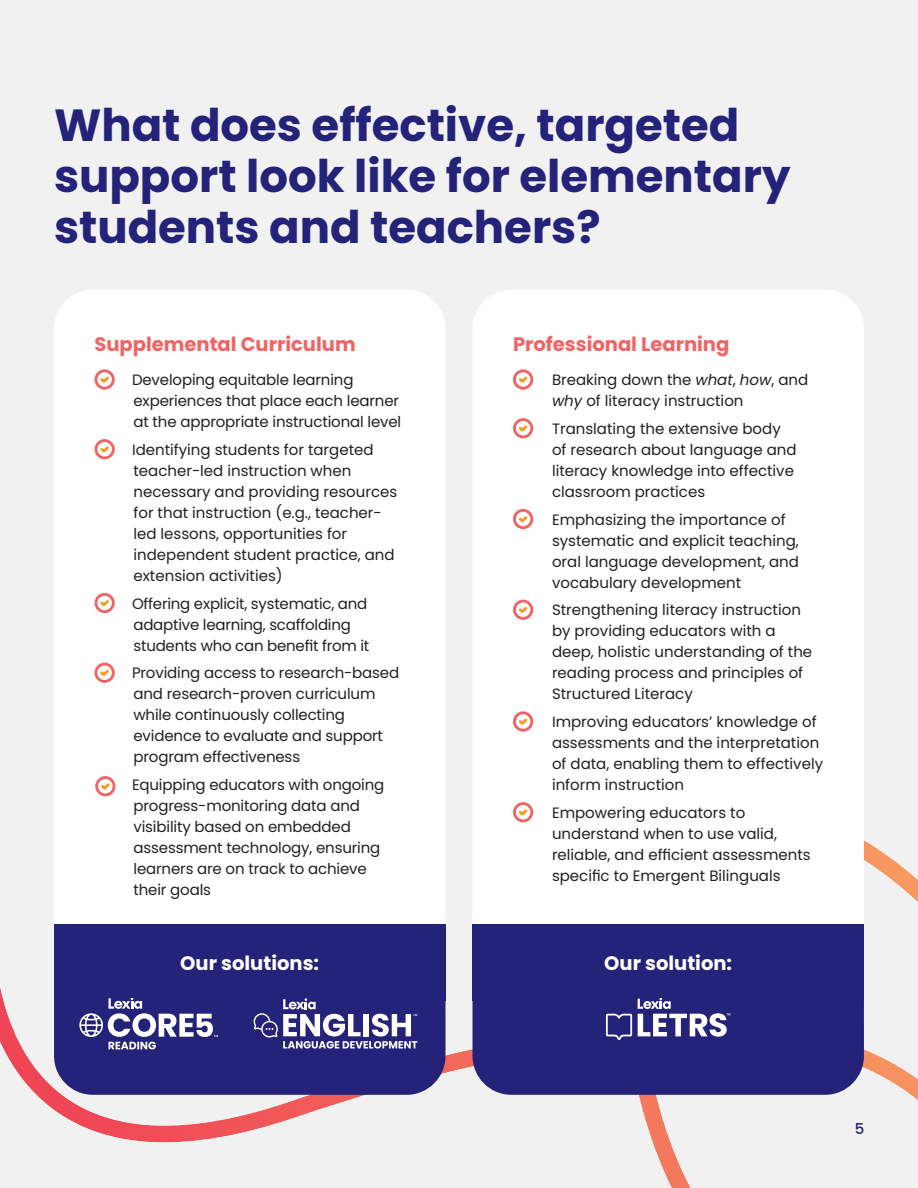
<style>
.page{position:relative;width:918px;height:1188px;background:#f1f1f2}
.page>*{position:absolute;margin:0;border:0;box-sizing:border-box;transform-origin:0 0}
.t1{font:700 45px/51px "Poppins";color:#242279}
.t2{font:700 19.5px "Poppins";color:#f16364}
.t3{font:700 19.5px "Poppins";color:#fff}
.t4{font:15px/21px "Poppins";color:#221f1f}
.t5{font:500 15px "Poppins";color:#242279}
.s1{font-style:italic}
</style>
<div class="page">
<img style="left:0;top:840px;width:918px;height:348px">
<div style="left:472px;top:290px;width:392px;height:769px;background:#fff;border-radius:39px"></div>
<div style="left:513px;top:369px;width:20px;height:21px;border:3px solid #f16364;border-radius:50%"></div>
<svg style="left:516px;top:374px;width:14px;height:11px"></svg>
<div style="left:513px;top:418px;width:20px;height:20px;border:3px solid #f16364;border-radius:50%"></div>
<svg style="left:516px;top:423px;width:14px;height:11px"></svg>
<div style="left:513px;top:509px;width:20px;height:20px;border:3px solid #f16364;border-radius:50%"></div>
<svg style="left:516px;top:514px;width:14px;height:11px"></svg>
<div style="left:513px;top:600px;width:20px;height:20px;border:3px solid #f16364;border-radius:50%"></div>
<svg style="left:516px;top:604px;width:14px;height:11px"></svg>
<div style="left:513px;top:711px;width:20px;height:21px;border:3px solid #f16364;border-radius:50%"></div>
<svg style="left:516px;top:716px;width:14px;height:11px"></svg>
<div style="left:513px;top:802px;width:20px;height:20px;border:3px solid #f16364;border-radius:50%"></div>
<svg style="left:516px;top:807px;width:14px;height:11px"></svg>
<div style="left:54px;top:290px;width:392px;height:755px;background:#fff;border-radius:39px"></div>
<div style="left:94px;top:369px;width:21px;height:21px;border:3px solid #f16364;border-radius:50%"></div>
<svg style="left:98px;top:374px;width:13px;height:11px"></svg>
<div style="left:94px;top:439px;width:21px;height:20px;border:3px solid #f16364;border-radius:50%"></div>
<svg style="left:98px;top:444px;width:13px;height:11px"></svg>
<div style="left:94px;top:593px;width:21px;height:20px;border:3px solid #f16364;border-radius:50%"></div>
<svg style="left:98px;top:598px;width:13px;height:11px"></svg>
<div style="left:94px;top:663px;width:21px;height:20px;border:3px solid #f16364;border-radius:50%"></div>
<svg style="left:98px;top:667px;width:13px;height:11px"></svg>
<div style="left:54px;top:924px;width:392px;height:171px;background:#242279;border-radius:39px"></div>
<div style="left:472px;top:924px;width:392px;height:171px;background:#242279;border-radius:39px"></div>
<div style="left:472px;top:924px;width:392px;height:76px;background:#242279"></div>
<div style="left:54px;top:924px;width:391px;height:76px;background:#242279"></div>
<svg style="left:254px;top:998px;width:163px;height:51px"></svg>
<svg style="left:79px;top:998px;width:139px;height:51px"></svg>
<svg style="left:606px;top:1014px;width:26px;height:25px"></svg>
<svg style="left:638px;top:998px;width:92px;height:39px"></svg>
<div style="left:95px;top:776px;width:20px;height:20px;border:3px solid #f16364;border-radius:50%"></div>
<svg style="left:99px;top:781px;width:13px;height:11px"></svg>
<h1 class="t1" style="left:54px;top:101px;width:738px">What does effective, targeted support look like for elementary students and teachers?</h1>
<h2 class="t2" style="left:94px;top:332px;width:263px">Supplemental Curriculum</h2>
<p class="t4" style="left:132px;top:370px;width:271px">Developing equitable learning experiences that place each learner at the appropriate instructional level</p>
<p class="t4" style="left:132px;top:439px;width:267px">Identifying students for targeted teacher-led instruction when necessary and providing resources for that instruction (e.g., teacher&shy;led lessons, opportunities for independent student practice, and extension activities)</p>
<p class="t4" style="left:132px;top:593px;width:239px">Offering explicit, systematic, and adaptive learning, scaffolding students who can benefit from it</p>
<p class="t4" style="left:132px;top:663px;width:269px">Providing access to research-based and research-proven curriculum while continuously collecting evidence to evaluate and support program effectiveness</p>
<p class="t4" style="left:132px;top:775px;width:254px">Equipping educators with ongoing progress-monitoring data and visibility based on embedded assessment technology, ensuring learners are on track to achieve their goals</p>
<h2 class="t2" style="left:513px;top:332px;width:218px">Professional Learning</h2>
<p class="t4" style="left:552px;top:370px;width:258px">Breaking down the <span class="s1">what</span>, <span class="s1">how</span>, and <span class="s1">why</span> of literacy instruction</p>
<p class="t4" style="left:552px;top:418px;width:246px">Translating the extensive body of research about language and literacy knowledge into effective classroom practices</p>
<p class="t4" style="left:552px;top:509px;width:249px">Emphasizing the importance of systematic and explicit teaching, oral language development, and vocabulary development</p>
<p class="t4" style="left:552px;top:600px;width:262px">Strengthening literacy instruction by providing educators with a deep, holistic understanding of the reading process and principles of<br>Structured Literacy</p>
<p class="t4" style="left:552px;top:712px;width:273px">Improving educators’ knowledge of assessments and the interpretation of data, enabling them to effectively inform instruction</p>
<p class="t4" style="left:552px;top:802px;width:260px">Empowering educators to understand when to use valid, reliable, and efficient assessments specific to Emergent Bilinguals</p>
<h2 class="t3" style="left:180px;top:951px;width:140px">Our solutions:</h2>
<h2 class="t3" style="left:604px;top:951px;width:129px">Our solution:</h2>
<p class="t5" style="left:855px;top:1120px;width:11px">5</p>
</div>
